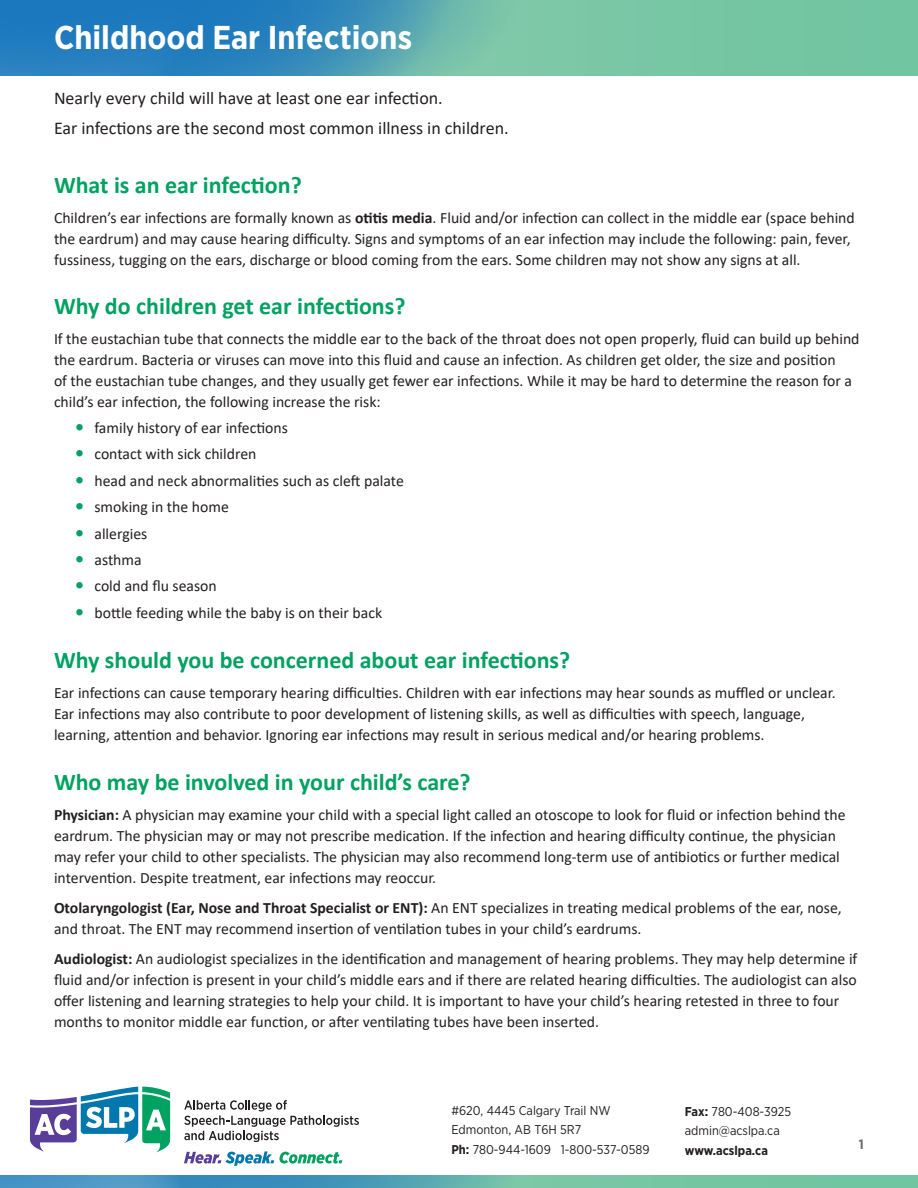
<style>
.page{position:relative;width:918px;height:1188px;background:#fff}
.page>*{position:absolute;margin:0;border:0;box-sizing:border-box;transform-origin:0 0}
.A_Head_Aud_Small{font:700 33px "Gotham Narrow";color:#fff}
.B_Head{font:700 24px "Calibri";color:#00a261}
.body{font:18px "Calibri";color:#231f20}
.body-2{font:15.75px/21px "Calibri";color:#231f20}
.t1{font:700 13.5px "Gotham Narrow";color:#6c6d70}
.address{font:12.75px/19.5px "Gotham Narrow";color:#231f20}
.website{font:700 12.75px "Gotham Narrow";color:#231f20}
.s1{font-weight:700}
.s2{font-weight:700;font-size:18px;color:#00a261}
</style>
<div class="page">
<div style="left:0;top:0;width:918px;height:76px;background:#76c6a4"></div>
<svg style="left:0;top:0;width:493px;height:76px;background:#368cb9"></svg>
<div style="left:0;top:1176px;width:918px;height:12px;background:#75c5a3"></div>
<svg style="left:0;top:1176px;width:484px;height:12px;background:#4797bc"></svg>
<svg style="left:30px;top:1087px;width:140px;height:65px"></svg>
<svg style="left:184px;top:1100px;width:175px;height:42px"></svg>
<svg style="left:184px;top:1151px;width:158px;height:15px"></svg>
<p class="A_Head_Aud_Small" style="left:54px;top:16px;width:360px">Childhood Ear Infections</p>
<p class="body" style="left:54px;top:86px;width:390px">Nearly every child will have at least one ear infection.</p>
<p class="body" style="left:54px;top:116px;width:456px">Ear infections are the second most common illness in children.</p>
<p class="B_Head" style="left:54px;top:168px;width:249px">What is an ear infection?</p>
<p class="body-2" style="left:54px;top:207px;width:802px">Children’s ear infections are formally known as <span class="s1">otitis media</span>. Fluid and/or infection can collect in the middle ear (space behind the eardrum) and may cause hearing difficulty. Signs and symptoms of an ear infection may include the following: pain, fever, fussiness, tugging on the ears, discharge or blood coming from the ears. Some children may not show any signs at all.</p>
<p class="B_Head" style="left:54px;top:290px;width:353px">Why do children get ear infections?</p>
<p class="body-2" style="left:54px;top:328px;width:807px">If the eustachian tube that connects the middle ear to the back of the throat does not open properly, fluid can build up behind the eardrum. Bacteria or viruses can move into this fluid and cause an infection. As children get older, the size and position<br>of the eustachian tube changes, and they usually get fewer ear infections. While it may be hard to determine the reason for a child’s ear infection, the following increase the risk:</p>
<p class="body-2" style="left:75px;top:417px;width:214px"><span class="s2">•</span> family history of ear infections</p>
<p class="body-2" style="left:75px;top:443px;width:183px"><span class="s2">•</span> contact with sick children</p>
<p class="body-2" style="left:75px;top:470px;width:330px"><span class="s2">•</span> head and neck abnormalities such as cleft palate</p>
<p class="body-2" style="left:75px;top:496px;width:155px"><span class="s2">•</span> smoking in the home</p>
<p class="body-2" style="left:75px;top:522px;width:74px"><span class="s2">•</span> allergies</p>
<p class="body-2" style="left:75px;top:549px;width:68px"><span class="s2">•</span> asthma</p>
<p class="body-2" style="left:75px;top:575px;width:143px"><span class="s2">•</span> cold and flu season</p>
<p class="body-2" style="left:75px;top:602px;width:309px"><span class="s2">•</span> bottle feeding while the baby is on their back</p>
<p class="B_Head" style="left:54px;top:643px;width:518px">Why should you be concerned about ear infections?</p>
<p class="body-2" style="left:54px;top:682px;width:783px">Ear infections can cause temporary hearing difficulties. Children with ear infections may hear sounds as muffled or unclear.<br>Ear infections may also contribute to poor development of listening skills, as well as difficulties with speech, language, learning, attention and behavior. Ignoring ear infections may result in serious medical and/or hearing problems.</p>
<p class="B_Head" style="left:54px;top:765px;width:418px">Who may be involved in your child’s care?</p>
<p class="body-2" style="left:54px;top:804px;width:793px"><span class="s1">Physician:</span> A physician may examine your child with a special light called an otoscope to look for fluid or infection behind the eardrum. The physician may or may not prescribe medication. If the infection and hearing difficulty continue, the physician may refer your child to other specialists. The physician may also recommend long-term use of antibiotics or further medical intervention. Despite treatment, ear infections may reoccur.</p>
<p class="body-2" style="left:54px;top:897px;width:789px"><span class="s1">Otolaryngologist (Ear, Nose and Throat Specialist or ENT):</span> An ENT specializes in treating medical problems of the ear, nose, and throat. The ENT may recommend insertion of ventilation tubes in your child’s eardrums.</p>
<p class="body-2" style="left:54px;top:948px;width:805px"><span class="s1">Audiologist:</span> An audiologist specializes in the identification and management of hearing problems. They may help determine if fluid and/or infection is present in your child’s middle ears and if there are related hearing difficulties. The audiologist can also offer listening and learning strategies to help your child. It is important to have your child’s hearing retested in three to four months to monitor middle ear function, or after ventilating tubes have been inserted.</p>
<p class="address" style="left:451px;top:1100px;width:200px">#620, 4445 Calgary Trail NW<br>Edmonton, AB T6H 5R7<br><span class="s1">Ph:</span> 780-944-1609 1-800-537-0589</p>
<p class="address" style="left:685px;top:1101px;width:108px"><span class="s1">Fax:</span> 780-408-3925 admin@acslpa.ca</p>
<p class="website" style="left:685px;top:1142px;width:85px">www.acslpa.ca</p>
<p class="t1" style="left:859px;top:1135px;width:7px">1</p>
</div>
